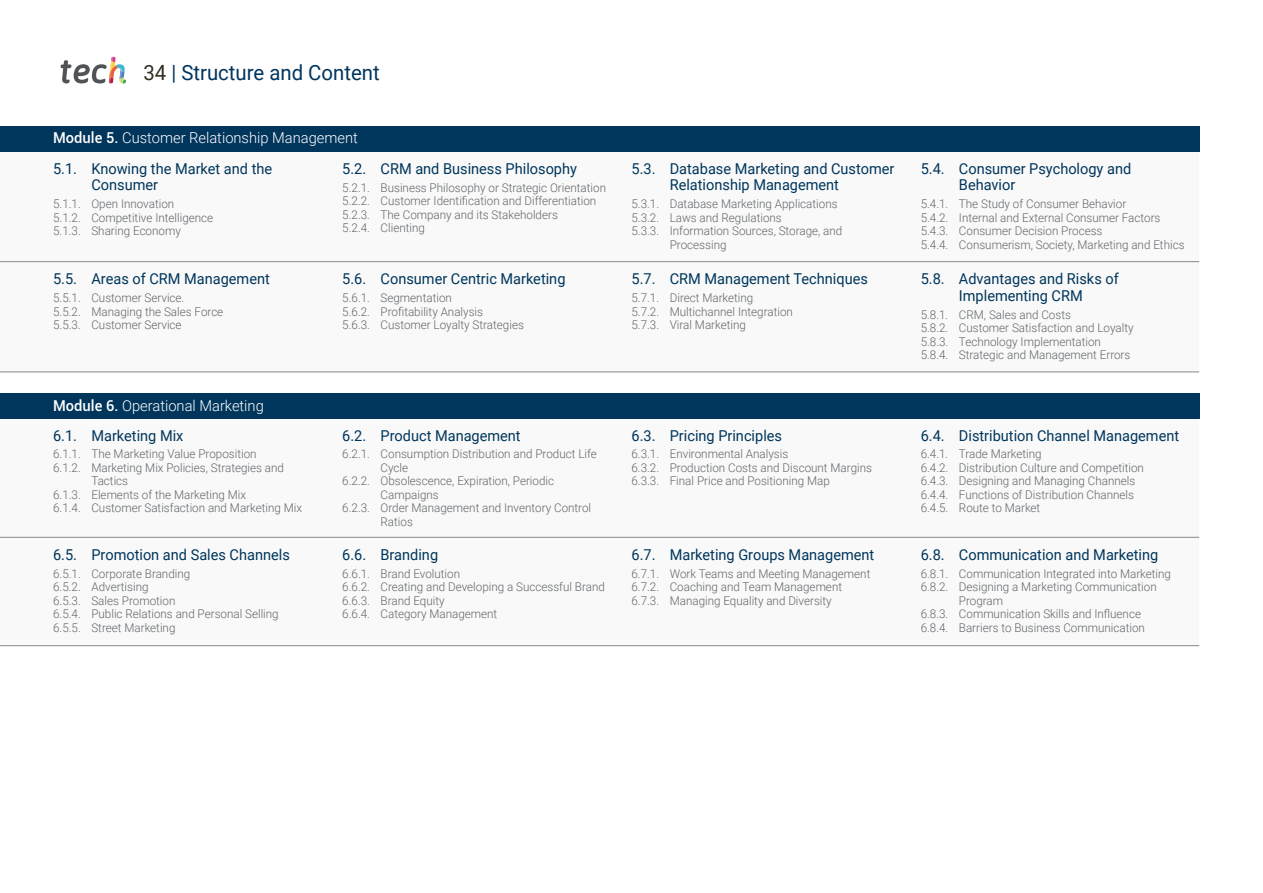
<style>
.page{position:relative;width:1263px;height:893px;background:#fff}
.page>*{position:absolute;margin:0;border:0;box-sizing:border-box;transform-origin:0 0}
.t1{font:21px "Roboto";color:#00355e}
.t2{font:15px/16.5px "Roboto";color:#00355c}
.t3{font:300 15px "Roboto";color:#fff}
.t4{font:300 12px/13.5px "Roboto";color:#61646a}
.s1{color:#312e20}
.s2{font-weight:500}
</style>
<div class="page">
<div style="left:0;top:393px;width:1199px;height:26px;background:#00355c"></div>
<div style="left:0;top:419px;width:1199px;height:226px;background:#f8f9f8"></div>
<hr style="left:0;top:537px;width:1199px;height:1px;background:#878a8e">
<hr style="left:0;top:645px;width:1199px;height:1px;background:#878a8e">
<div style="left:0;top:152px;width:1199px;height:220px;background:#f8f9f8"></div>
<hr style="left:0;top:261px;width:1199px;height:1px;background:#878a8e">
<hr style="left:0;top:372px;width:1199px;height:1px;background:#878a8e">
<div style="left:0;top:126px;width:1199px;height:26px;background:#00355c"></div>
<svg style="left:61px;top:57px;width:65px;height:27px"></svg>
<h1 class="t1" style="left:144px;top:57px;width:238px"><span class="s1">34</span> | Structure and Content</h1>
<p class="t3" style="left:53px;top:127px;width:306px"><span class="s2">Module 5.</span> Customer Relationship Management</p>
<p class="t2" style="left:91px;top:160px;width:182px;text-indent:-38px">5.1. Knowing the Market and the<br>Consumer</p>
<p class="t4" style="left:53px;top:197px;width:162px">5.1.1. Open Innovation<br>5.1.2. Competitive Intelligence<br>5.1.3. Sharing Economy</p>
<p class="t2" style="left:53px;top:270px;width:218px">5.5. Areas of CRM Management</p>
<p class="t4" style="left:53px;top:291px;width:172px">5.5.1. Customer Service.<br>5.5.2. Managing the Sales Force<br>5.5.3. Customer Service</p>
<p class="t2" style="left:342px;top:160px;width:236px">5.2. CRM and Business Philosophy</p>
<p class="t4" style="left:342px;top:180px;width:265px">5.2.1. Business Philosophy or Strategic Orientation 5.2.2. Customer Identification and Differentiation 5.2.3. The Company and its Stakeholders<br>5.2.4. Clienting</p>
<p class="t2" style="left:342px;top:270px;width:225px">5.6. Consumer Centric Marketing</p>
<p class="t4" style="left:342px;top:291px;width:183px">5.6.1. Segmentation<br>5.6.2. Profitability Analysis<br>5.6.3. Customer Loyalty Strategies</p>
<p class="t2" style="left:670px;top:160px;width:226px;text-indent:-38px">5.3. Database Marketing and Customer<br>Relationship Management</p>
<p class="t4" style="left:631px;top:197px;width:208px">5.3.1. Database Marketing Applications</p>
<p class="t4" style="left:631px;top:210px;width:152px">5.3.2. Laws and Regulations</p>
<p class="t4" style="left:631px;top:224px;width:212px">5.3.3. Information Sources, Storage, and</p>
<p class="t4" style="left:670px;top:237px;width:58px">Processing</p>
<p class="t2" style="left:631px;top:270px;width:238px">5.7. CRM Management Techniques</p>
<p class="t4" style="left:631px;top:291px;width:163px">5.7.1. Direct Marketing<br>5.7.2. Multichannel Integration<br>5.7.3. Viral Marketing</p>
<p class="t3" style="left:53px;top:395px;width:212px"><span class="s2">Module 6.</span> Operational Marketing</p>
<p class="t2" style="left:53px;top:426px;width:132px">6.1. Marketing Mix</p>
<p class="t4" style="left:53px;top:447px;width:205px">6.1.1. The Marketing Value Proposition</p>
<p class="t4" style="left:53px;top:460px;width:232px">6.1.2. Marketing Mix Policies, Strategies and</p>
<p class="t4" style="left:91px;top:474px;width:38px">Tactics</p>
<p class="t4" style="left:53px;top:487px;width:195px">6.1.3. Elements of the Marketing Mix</p>
<p class="t4" style="left:53px;top:501px;width:250px">6.1.4. Customer Satisfaction and Marketing Mix</p>
<p class="t2" style="left:53px;top:546px;width:238px">6.5. Promotion and Sales Channels</p>
<p class="t4" style="left:53px;top:566px;width:227px">6.5.1. Corporate Branding<br>6.5.2. Advertising<br>6.5.3. Sales Promotion<br>6.5.4. Public Relations and Personal Selling<br>6.5.5. Street Marketing</p>
<p class="t2" style="left:342px;top:426px;width:180px">6.2. Product Management</p>
<p class="t4" style="left:342px;top:447px;width:256px">6.2.1. Consumption Distribution and Product Life</p>
<p class="t4" style="left:381px;top:460px;width:29px">Cycle</p>
<p class="t4" style="left:342px;top:474px;width:213px">6.2.2. Obsolescence, Expiration, Periodic</p>
<p class="t4" style="left:381px;top:487px;width:60px">Campaigns</p>
<p class="t4" style="left:342px;top:501px;width:250px">6.2.3. Order Management and Inventory Control</p>
<p class="t4" style="left:381px;top:514px;width:34px">Ratios</p>
<p class="t2" style="left:342px;top:546px;width:97px">6.6. Branding</p>
<p class="t4" style="left:342px;top:566px;width:264px">6.6.1. Brand Evolution<br>6.6.2. Creating and Developing a Successful Brand<br>6.6.3. Brand Equity<br>6.6.4. Category Management</p>
<p class="t2" style="left:631px;top:426px;width:152px">6.3. Pricing Principles</p>
<p class="t4" style="left:631px;top:447px;width:242px">6.3.1. Environmental Analysis<br>6.3.2. Production Costs and Discount Margins<br>6.3.3. Final Price and Positioning Map</p>
<p class="t2" style="left:631px;top:546px;width:244px">6.7. Marketing Groups Management</p>
<p class="t4" style="left:631px;top:566px;width:240px">6.7.1. Work Teams and Meeting Management<br>6.7.2. Coaching and Team Management<br>6.7.3. Managing Equality and Diversity</p>
<p class="t2" style="left:959px;top:160px;width:174px;text-indent:-38px">5.4. Consumer Psychology and<br>Behavior</p>
<p class="t4" style="left:921px;top:197px;width:265px">5.4.1. The Study of Consumer Behavior<br>5.4.2. Internal and External Consumer Factors 5.4.3. Consumer Decision Process<br>5.4.4. Consumerism, Society, Marketing and Ethics</p>
<p class="t2" style="left:921px;top:270px;width:200px;text-align:center">5.8. Advantages and Risks of<br>Implementing CRM</p>
<p class="t4" style="left:921px;top:307px;width:214px">5.8.1. CRM, Sales and Costs<br>5.8.2. Customer Satisfaction and Loyalty 5.8.3. Technology Implementation<br>5.8.4. Strategic and Management Errors</p>
<p class="t2" style="left:921px;top:426px;width:260px">6.4. Distribution Channel Management</p>
<p class="t4" style="left:921px;top:447px;width:225px">6.4.1. Trade Marketing<br>6.4.2. Distribution Culture and Competition 6.4.3. Designing and Managing Channels 6.4.4. Functions of Distribution Channels 6.4.5. Route to Market</p>
<p class="t2" style="left:921px;top:546px;width:239px">6.8. Communication and Marketing</p>
<p class="t4" style="left:921px;top:566px;width:252px">6.8.1. Communication Integrated into Marketing</p>
<p class="t4" style="left:921px;top:580px;width:238px">6.8.2. Designing a Marketing Communication</p>
<p class="t4" style="left:959px;top:593px;width:46px">Program</p>
<p class="t4" style="left:921px;top:607px;width:222px">6.8.3. Communication Skills and Influence</p>
<p class="t4" style="left:921px;top:620px;width:226px">6.8.4. Barriers to Business Communication</p>
</div>
